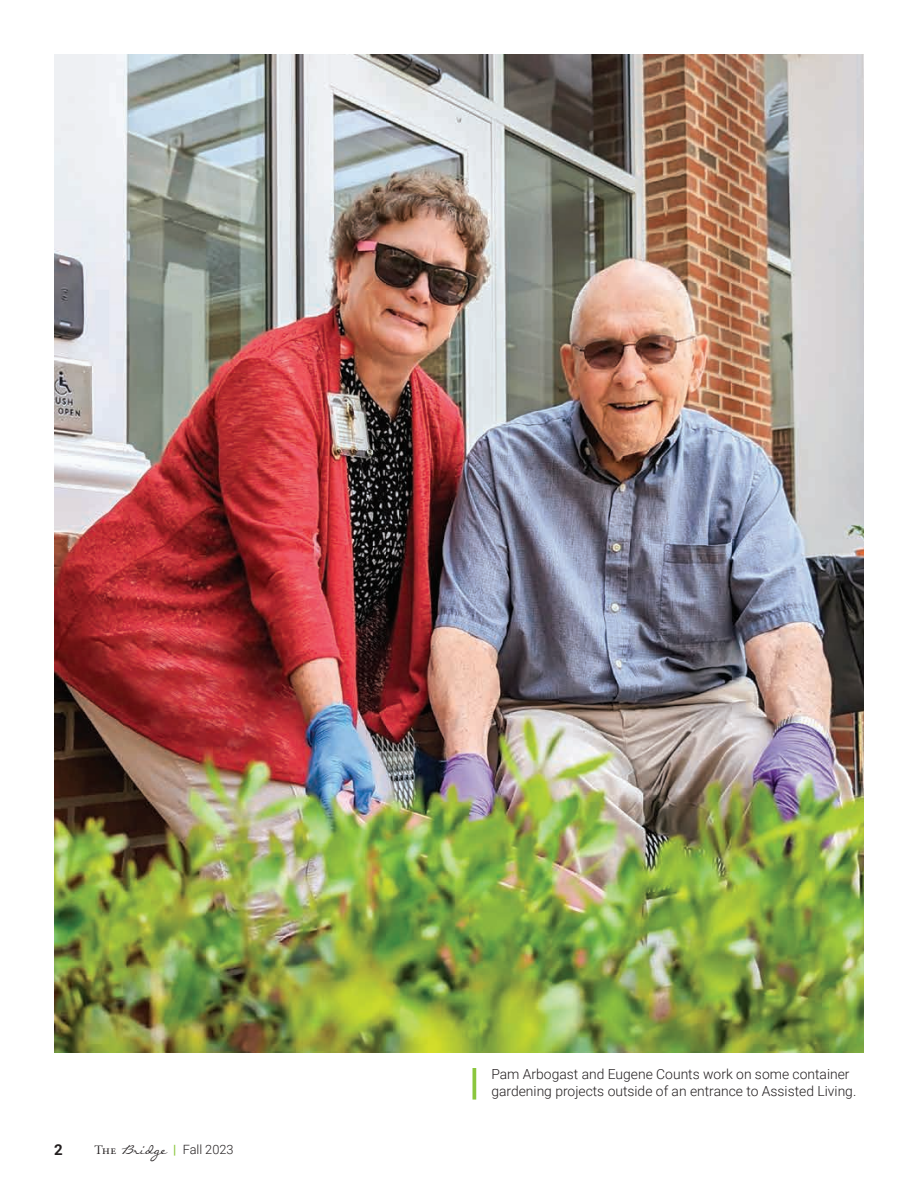
<style>
.page{position:relative;width:918px;height:1188px;background:#fff}
.page>*{position:absolute;margin:0;border:0;box-sizing:border-box;transform-origin:0 0}
.t1{font:700 15px "Roboto";color:#231f20}
.t2{font:300 13.8px/16.5px "Roboto";color:#231f20}
.t3{font:300 12.75px "Roboto";color:#231f20}
.s1{font-family:"Adobe Garamond Pro";font-weight:400}
.s2{font-family:"Callie Hand";font-weight:400;font-size:18px}
.s3{font-weight:500;color:#8bc63e}
</style>
<div class="page">
<img style="left:54px;top:54px;width:810px;height:999px">
<svg style="left:472px;top:1068px;width:4px;height:32px"></svg>
<p class="t1" style="left:54px;top:1139px;width:10px">2</p>
<p class="t3" style="left:94px;top:1140px;width:141px"><span class="s1">The</span> <span class="s2">Bridge</span> <span class="s3">|</span> Fall 2023</p>
<p class="t2" style="left:491px;top:1066px;width:366px">Pam Arbogast and Eugene Counts work on some container gardening projects outside of an entrance to Assisted Living.</p>
</div>
